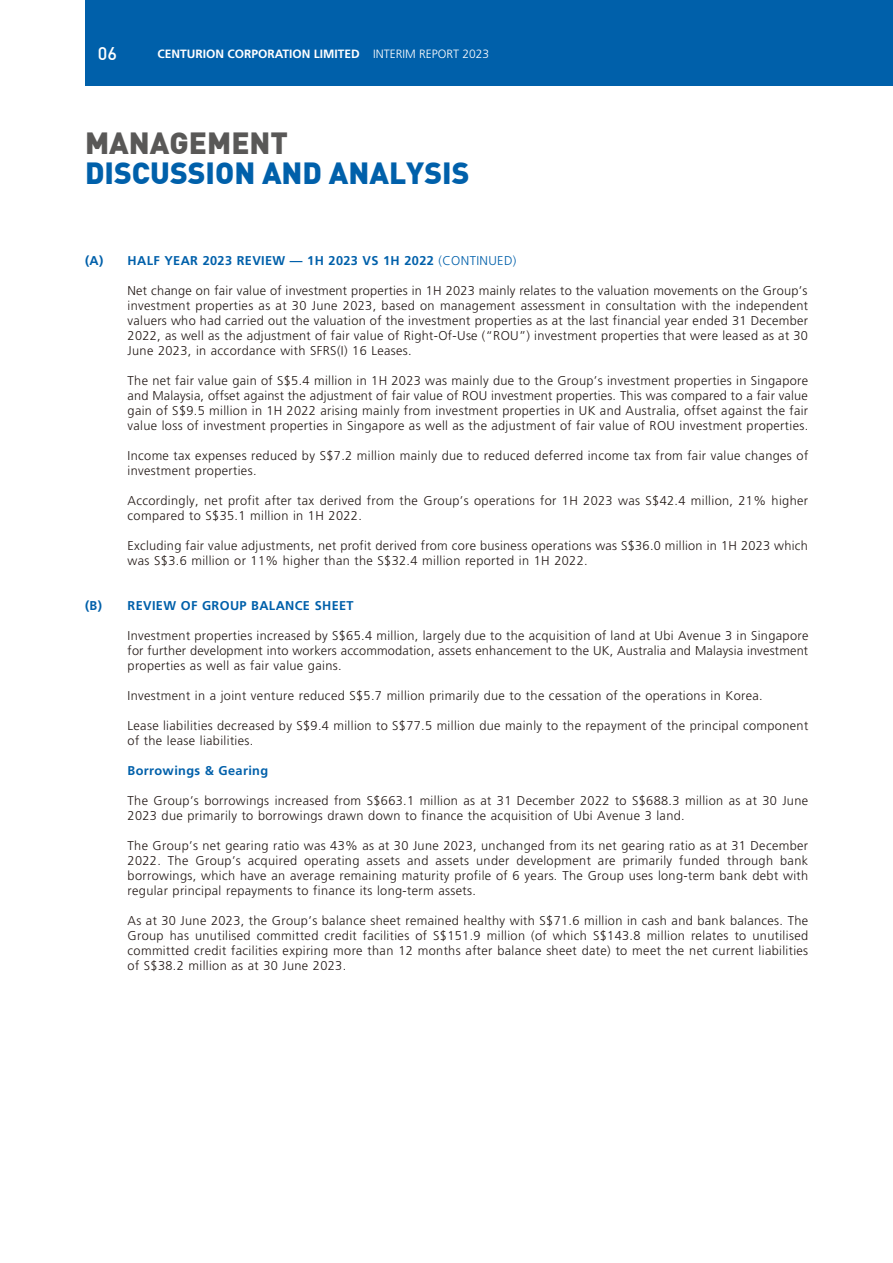
<style>
.page{position:relative;width:893px;height:1263px;background:#fff}
.page>*{position:absolute;margin:0;border:0;box-sizing:border-box;transform-origin:0 0}
.t1{font:30px "DIN Black";color:#0060aa}
.t2{font:30px "DIN Black";color:#595857}
.t3{font:18px "DIN Medium";color:#fff}
.t4{font:300 12.75px/15px "Frutiger LT Std";letter-spacing:.03em;color:#231916;text-align:justify}
.t5{font:700 12.75px "Frutiger LT Std";letter-spacing:.03em;color:#0060aa}
.t6{font:700 12px "Frutiger LT Std";color:#fff}
.s1{font-weight:300}
</style>
<div class="page">
<div style="left:85px;top:0;width:808px;height:85px;background:#0060aa"></div>
<h2 class="t3" style="left:98px;top:42px;width:21px">06</h2>
<p class="t6" style="left:157px;top:46px;width:333px">CENTURION CORPORATION LIMITED <span class="s1">INTERIM REPORT 2023</span></p>
<h1 class="t2" style="left:85px;top:123px;width:205px">MANAGEMENT</h1>
<h1 class="t1" style="left:85px;top:153px;width:386px">DISCUSSION AND ANALYSIS</h1>
<p class="t5" style="left:85px;top:253px;width:433px">(A) HALF YEAR 2023 REVIEW — 1H 2023 VS 1H 2022 <span class="s1">(CONTINUED)</span></p>
<p class="t4" style="left:128px;top:283px;width:682px">Net change on fair value of investment properties in 1H 2023 mainly relates to the valuation movements on the Group’s investment properties as at 30 June 2023, based on management assessment in consultation with the independent valuers who had carried out the valuation of the investment properties as at the last financial year ended 31 December 2022, as well as the adjustment of fair value of Right-Of-Use (“ROU”) investment properties that were leased as at 30<br>June 2023, in accordance with SFRS(I) 16 Leases.</p>
<p class="t4" style="left:128px;top:373px;width:682px">The net fair value gain of S$5.4 million in 1H 2023 was mainly due to the Group’s investment properties in Singapore and Malaysia, offset against the adjustment of fair value of ROU investment properties. This was compared to a fair value gain of S$9.5 million in 1H 2022 arising mainly from investment properties in UK and Australia, offset against the fair value loss of investment properties in Singapore as well as the adjustment of fair value of ROU investment properties.</p>
<p class="t4" style="left:128px;top:448px;width:682px">Income tax expenses reduced by S$7.2 million mainly due to reduced deferred income tax from fair value changes of investment properties.</p>
<p class="t4" style="left:128px;top:493px;width:682px">Accordingly, net profit after tax derived from the Group’s operations for 1H 2023 was S$42.4 million, 21% higher compared to S$35.1 million in 1H 2022.</p>
<p class="t4" style="left:128px;top:538px;width:682px">Excluding fair value adjustments, net profit derived from core business operations was S$36.0 million in 1H 2023 which was S$3.6 million or 11% higher than the S$32.4 million reported in 1H 2022.</p>
<p class="t5" style="left:85px;top:598px;width:270px">(B) REVIEW OF GROUP BALANCE SHEET</p>
<p class="t4" style="left:128px;top:628px;width:682px">Investment properties increased by S$65.4 million, largely due to the acquisition of land at Ubi Avenue 3 in Singapore for further development into workers accommodation, assets enhancement to the UK, Australia and Malaysia investment properties as well as fair value gains.</p>
<p class="t4" style="left:128px;top:688px;width:637px">Investment in a joint venture reduced S$5.7 million primarily due to the cessation of the operations in Korea.</p>
<p class="t4" style="left:128px;top:718px;width:682px">Lease liabilities decreased by S$9.4 million to S$77.5 million due mainly to the repayment of the principal component of the lease liabilities.</p>
<p class="t5" style="left:128px;top:763px;width:142px">Borrowings &amp; Gearing</p>
<p class="t4" style="left:128px;top:793px;width:682px">The Group’s borrowings increased from S$663.1 million as at 31 December 2022 to S$688.3 million as at 30 June<br>2023 due primarily to borrowings drawn down to finance the acquisition of Ubi Avenue 3 land.</p>
<p class="t4" style="left:128px;top:838px;width:682px">The Group’s net gearing ratio was 43% as at 30 June 2023, unchanged from its net gearing ratio as at 31 December 2022. The Group’s acquired operating assets and assets under development are primarily funded through bank borrowings, which have an average remaining maturity profile of 6 years. The Group uses long-term bank debt with regular principal repayments to finance its long-term assets.</p>
<p class="t4" style="left:128px;top:913px;width:682px">As at 30 June 2023, the Group’s balance sheet remained healthy with S$71.6 million in cash and bank balances. The Group has unutilised committed credit facilities of S$151.9 million (of which S$143.8 million relates to unutilised committed credit facilities expiring more than 12 months after balance sheet date) to meet the net current liabilities of S$38.2 million as at 30 June 2023.</p>
</div>
